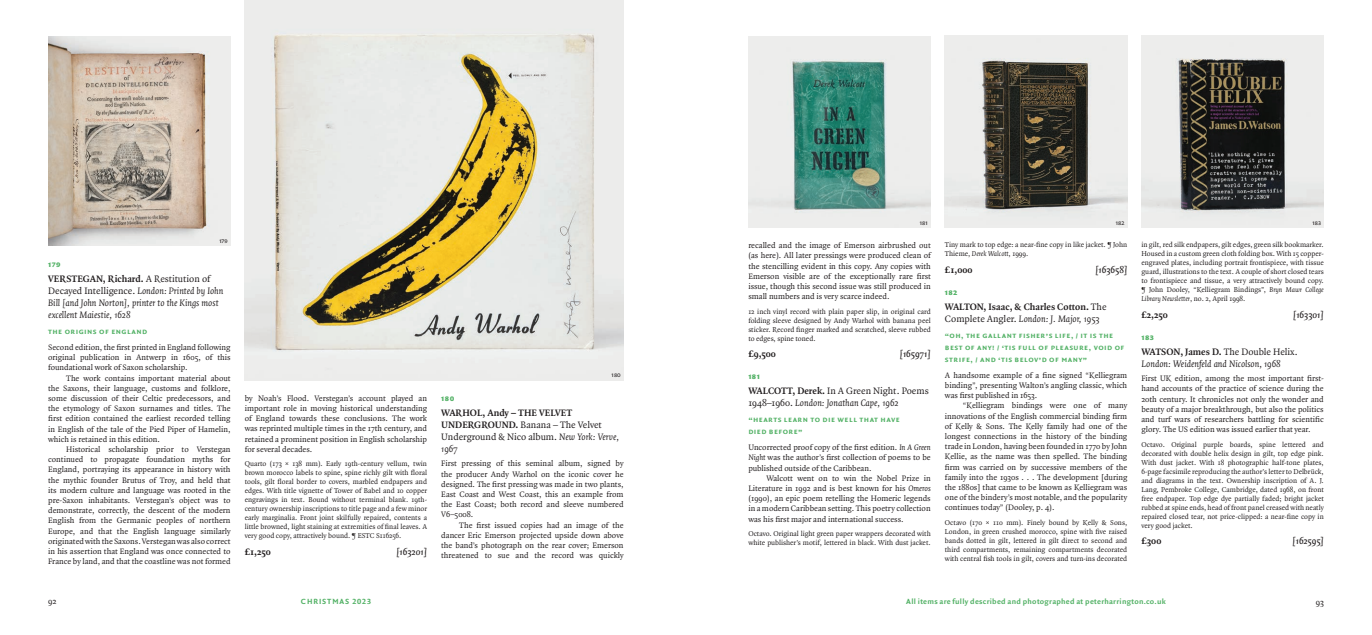
<style>
.page{position:relative;width:1372px;height:635px;background:#fff}
.page>*{position:absolute;margin:0;border:0;box-sizing:border-box;transform-origin:0 0}
.t1{font:italic 10px/12px "Quadraat Pro";color:#231f20}
.t2{font:10px/12px "Quadraat Pro";color:#231f20}
.t3{font:700 10px/12px "Quadraat Pro";color:#231f20}
.t4{font:italic 600 10px "Quadraat Pro";letter-spacing:-.005em;color:#231f20}
.t5{font:900 9px "Quadraat Sans OT";letter-spacing:.05em;color:#52b165}
.t6{font:9px "Quadraat Pro";color:#231f20}
.t7{font:8.5px/10.2px "Quadraat Pro";color:#231f20;text-align:justify}
.t8{font:8.5px/12px "Quadraat Sans OT Bld";letter-spacing:.05em;color:#52b165}
.t9{font:8px "Quadraat Sans OT Bld";letter-spacing:.03em;color:#52b165}
.t10{font:8px "Quadraat Sans OT Bld";letter-spacing:.11em;color:#52b165}
.t11{font:7.5px/9px "Quadraat Pro";color:#231f20;text-align:justify}
.t12{font:7px "Quadraat Sans OT";color:#231f20}
.s1{font-weight:700;font-style:normal}
.s2{font-style:normal}
.s3{font-weight:700}
.s4{font-style:italic}
.s5{font-weight:400}
.s6{font-weight:400;font-style:italic}
</style>
<div class="page">
<img style="left:48px;top:36px;width:183px;height:210px">
<img style="left:748px;top:36px;width:183px;height:192px">
<img style="left:945px;top:36px;width:182px;height:192px">
<img style="left:1141px;top:36px;width:183px;height:192px">
<img style="left:245px;top:0;width:379px;height:380px">
<p class="t12" style="left:219px;top:236px;width:10px">179</p>
<p class="t5" style="left:48px;top:258px;width:14px">179</p>
<p class="t1" style="left:48px;top:272px;width:177px"><span class="s1">VERSTEGAN, Richard.</span> <span class="s2">A Restitution of Decayed Intelligence.</span> London: Printed by Iohn Bill [and John Norton], printer to the Kings most excellent Maiestie, 1628</p>
<p class="t8" style="left:48px;top:325px;width:101px">Th e origins of England</p>
<p class="t7" style="left:48px;top:342px;width:184px">Second edition, the first printed in England following original publication in Antwerp in 1605, of this foundational work of Saxon scholarship.</p>
<p class="t7" style="left:48px;top:373px;width:184px;text-indent:18px">The work contains important material about the Saxons, their language, customs and folklore, some discussion of their Celtic predecessors, and the etymology of Saxon surnames and titles. The first edition contained the earliest recorded telling in English of the tale of the Pied Piper of Hamelin, which is retained in this edition.</p>
<p class="t7" style="left:48px;top:444px;width:184px;text-indent:18px">Historical scholarship prior to Verstegan continued to propagate foundation myths for England, portraying its appearance in history with the mythic founder Brutus of Troy, and held that its modern culture and language was rooted in the pre-Saxon inhabitants. Verstegan’s object was to demonstrate, correctly, the descent of the modern English from the Germanic peoples of northern Europe, and that the English language similarly originated with the Saxons. Verstegan was also correct in his assertion that England was once connected to France by land, and that the coastline was not formed</p>
<p class="t7" style="left:245px;top:393px;width:184px">by Noah’s Flood. Verstegan’s account played an important role in moving historical understanding of England towards these conclusions. The work was reprinted multiple times in the 17th century, and retained a prominent position in English scholarship for several decades.</p>
<p class="t11" style="left:245px;top:459px;width:184px">Quarto (173 × 138 mm). Early 19th-century vellum, twin brown morocco labels to spine, spine richly gilt with floral tools, gilt floral border to covers, marbled endpapers and edges. With title vignette of Tower of Babel and 10 copper engravings in text. Bound without terminal blank. 19th&shy;century ownership inscriptions to title page and a few minor early marginalia. Front joint skilfully repaired, contents a little browned, light staining at extremities of final leaves. A very good copy, attractively bound. ¶ ESTC S116256.</p>
<p class="t3" style="left:245px;top:545px;width:28px">£1,250</p>
<p class="t4" style="left:396px;top:545px;width:32px">[163201]</p>
<p class="t12" style="left:612px;top:370px;width:11px">180</p>
<p class="t5" style="left:441px;top:392px;width:15px">180</p>
<p class="t2" style="left:441px;top:407px;width:179px"><span class="s3">WARHOL, Andy – THE VELVET<br>UNDERGROUND.</span> Banana – The Velvet<br>Underground &amp; Nico album. <span class="s4">New York: Verve,<br>1967</span></p>
<p class="t7" style="left:441px;top:458px;width:184px">First pressing of this seminal album, signed by the producer Andy Warhol on the iconic cover he designed. The first pressing was made in two plants, East Coast and West Coast, this an example from the East Coast; both record and sleeve numbered V6–5008.</p>
<p class="t7" style="left:441px;top:520px;width:184px;text-indent:18px">The first issued copies had an image of the dancer Eric Emerson projected upside down above the band’s photograph on the rear cover; Emerson threatened to sue and the record was quickly</p>
<p class="t12" style="left:920px;top:217px;width:9px">181</p>
<p class="t12" style="left:1116px;top:217px;width:10px">182</p>
<p class="t12" style="left:1312px;top:217px;width:10px">183</p>
<p class="t7" style="left:748px;top:240px;width:184px">recalled and the image of Emerson airbrushed out (as here). All later pressings were produced clean of the stencilling evident in this copy. Any copies with Emerson visible are of the exceptionally rare first issue, though this second issue was still produced in small numbers and is very scarce indeed.</p>
<p class="t11" style="left:748px;top:307px;width:184px">12 inch vinyl record with plain paper slip, in original card folding sleeve designed by Andy Warhol with banana peel sticker. Record finger marked and scratched, sleeve rubbed to edges, spine toned.</p>
<p class="t3" style="left:748px;top:348px;width:29px">£9,500</p>
<p class="t4" style="left:900px;top:347px;width:32px">[165971]</p>
<p class="t5" style="left:748px;top:370px;width:13px">181</p>
<p class="t2" style="left:748px;top:385px;width:182px"><span class="s3">WALCOTT, Derek.</span> In A Green Night. Poems<br>1948–1960. <span class="s4">London: Jonathan Cape, 1962</span></p>
<p class="t8" style="left:748px;top:413px;width:19px">“Hearts</p>
<p class="t8" style="left:784px;top:413px;width:82px">learn to di e well that</p>
<p class="t8" style="left:881px;top:413px;width:21px">have</p>
<p class="t8" style="left:748px;top:425px;width:56px">di ed before”</p>
<p class="t7" style="left:748px;top:442px;width:184px">Uncorrected proof copy of the first edition. <span class="s4">In A Green Night</span> was the author’s first collection of poems to be published outside of the Caribbean.</p>
<p class="t7" style="left:748px;top:473px;width:184px;text-indent:18px">Walcott went on to win the Nobel Prize in Literature in 1992 and is best known for his <span class="s4">Omeros </span>(1990), an epic poem retelling the Homeric legends in a modern Caribbean setting. This poetry collection was his first major and international success.</p>
<p class="t11" style="left:748px;top:529px;width:184px">Octavo. Original light green paper wrappers decorated with white publisher’s motif, lettered in black. With dust jacket.</p>
<p class="t11" style="left:945px;top:240px;width:184px">Tiny mark to top edge: a near-fine copy in like jacket. ¶ John<br>Thieme, <span class="s4">Derek Walcott</span>, 1999.</p>
<p class="t3" style="left:945px;top:263px;width:29px">£1,000</p>
<p class="t4" style="left:1095px;top:263px;width:33px">[163658]</p>
<p class="t5" style="left:945px;top:286px;width:14px">182</p>
<p class="t3" style="left:945px;top:300px;width:163px">WALTON, Isaac, &amp; Charles Cotton. <span class="s5">The<br>Complete Angler.</span> <span class="s6">London: J. Major, 1953</span></p>
<p class="t8" style="left:945px;top:329px;width:181px">“Oh, th e gallant fish er’s life, / it is th e best of any! / ‘tis full of pleas ure, voi d of stri</p>
<p class="t8" style="left:962px;top:353px;width:127px">fe, / and ‘tis belov’d of many”</p>
<p class="t7" style="left:945px;top:370px;width:184px">A handsome example of a fine signed “Kelliegram binding”, presenting Walton’s angling classic, which was first published in 1653.</p>
<p class="t7" style="left:945px;top:400px;width:184px;text-indent:18px">“Kelliegram bindings were one of many innovations of the English commercial binding firm of Kelly &amp; Sons. The Kelly family had one of the longest connections in the history of the binding trade in London, having been founded in 1770 by John Kellie, as the name was then spelled. The binding firm was carried on by successive members of the family into the 1930s . . . The development [during the 1880s] that came to be known as Kelliegram was one of the bindery’s most notable, and the popularity continues today” (Dooley, p. 4).</p>
<p class="t11" style="left:945px;top:518px;width:184px">Octavo (170 × 110 mm). Finely bound by Kelly &amp; Sons, London, in green crushed morocco, spine with five raised bands dotted in gilt, lettered in gilt direct to second and third compartments, remaining compartments decorated with central fish tools in gilt, covers and turn-ins decorated</p>
<p class="t11" style="left:1141px;top:240px;width:184px">in gilt, red silk endpapers, gilt edges, green silk bookmarker.<br>Housed in a custom green cloth folding box. With 15 copper&shy;engraved plates, including portrait frontispiece, with tissue guard, illustrations to the text. A couple of short closed tears to frontispiece and tissue, a very attractively bound copy. ¶ John Dooley, “Kelliegram Bindings”, <span class="s4">Bryn Mawr College Library Newsletter</span>, no. 2, April 1998.</p>
<p class="t3" style="left:1141px;top:308px;width:28px">£2,250</p>
<p class="t4" style="left:1293px;top:308px;width:32px">[163301]</p>
<p class="t5" style="left:1141px;top:331px;width:14px">183</p>
<p class="t1" style="left:1141px;top:345px;width:158px"><span class="s1">WATSON, James D.</span> <span class="s2">The Double Helix.<br></span>London: Weidenfeld and Nicolson, 1968</p>
<p class="t7" style="left:1141px;top:373px;width:184px">First UK edition, among the most important first&shy;hand accounts of the practice of science during the 20th century. It chronicles not only the wonder and beauty of a major breakthrough, but also the politics and turf wars of researchers battling for scientific glory. The US edition was issued earlier that year.</p>
<p class="t11" style="left:1141px;top:440px;width:184px">Octavo. Original purple boards, spine lettered and decorated with double helix design in gilt, top edge pink.<br>With dust jacket. With 18 photographic half-tone plates, 6-page facsimile reproducing the author’s letter to Delbrück, and diagrams in the text. Ownership inscription of A. J.<br>Lang, Pembroke College, Cambridge, dated 1968, on front free endpaper. Top edge dye partially faded; bright jacket rubbed at spine ends, head of front panel creased with neatly repaired closed tear, not price-clipped: a near-fine copy in very good jacket.</p>
<p class="t3" style="left:1141px;top:535px;width:21px">£300</p>
<p class="t4" style="left:1293px;top:534px;width:33px">[162595]</p>
<p class="t6" style="left:48px;top:595px;width:10px">92</p>
<p class="t10" style="left:301px;top:596px;width:71px">CHRISTMAS 2023</p>
<p class="t9" style="left:906px;top:596px;width:261px">All items are fully described and photographed at peterharrington.co.uk</p>
<p class="t6" style="left:1316px;top:596px;width:10px">93</p>
</div>
